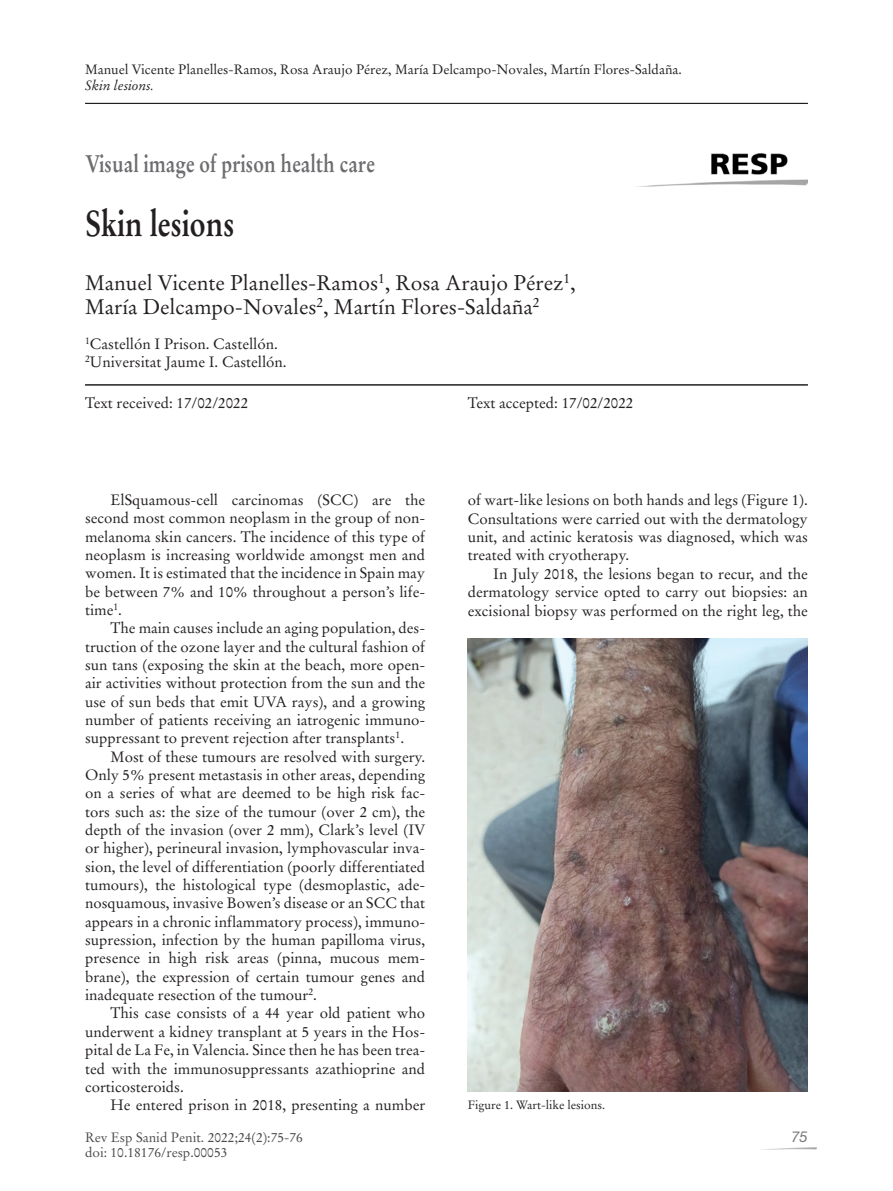
<style>
.page{position:relative;width:893px;height:1191px;background:#fff}
.page>*{position:absolute;margin:0;border:0;box-sizing:border-box;transform-origin:0 0}
.t1{font:700 36px "Stempel Garamond LT Std";color:#231f20;scale:.8 1}
.t2{font:700 24px "Stempel Garamond LT Std";color:#6c6d70;scale:.8 1}
.t3{font:21px/24px "Stempel Garamond LT Std";color:#231f20}
.t4{font:15px/18.3px "Stempel Garamond LT Std";color:#231f20;text-align:justify}
.t5{font:italic 15px "Helvetica Neue LT Std";color:#76787b}
.t6{font:13.5px "Stempel Garamond LT Std";color:#231f20}
.t7{font:13.5px "Stempel Garamond LT Std";color:#4b4c4d}
.t8{font:italic 13.5px "Stempel Garamond LT Std";color:#231f20}
.t9{font:12px "Stempel Garamond LT Std";color:#231f20}
</style>
<div class="page">
<hr style="left:85px;top:103px;width:723px;height:1px;background:#231f20">
<hr style="left:85px;top:384px;width:723px;height:2px;background:#231f20">
<img style="left:637px;top:153px;width:171px;height:34px">
<img style="left:468px;top:638px;width:340px;height:453px">
<p class="t6" style="left:85px;top:62px;width:598px">Manuel Vicente Planelles-Ramos, Rosa Araujo Pérez, María Delcampo-Novales, Martín Flores-Saldaña.</p>
<p class="t8" style="left:85px;top:77px;width:71px">Skin lesions.</p>
<h2 class="t2" style="left:85px;top:149px;width:364px">Visual image of prison health care</h2>
<h1 class="t1" style="left:85px;top:202px;width:189px">Skin lesions</h1>
<h3 class="t3" style="left:85px;top:271px;width:492px">Manuel Vicente Planelles-Ramos<sup>1</sup>, Rosa Araujo Pérez<sup>1</sup>,<br>María Delcampo-Novales<sup>2</sup>, Martín Flores-Saldaña<sup>2</sup></h3>
<p class="t4" style="left:85px;top:335px;width:203px"><sup>1</sup>Castellón I Prison. Castellón.<br><sup>2</sup>Universitat Jaume I. Castellón.</p>
<p class="t4" style="left:85px;top:393px;width:165px">Text received: 17/02/2022</p>
<p class="t4" style="left:468px;top:393px;width:167px">Text accepted: 17/02/2022</p>
<p class="t4" style="left:85px;top:491px;width:342px;text-indent:26px">ElSquamous-cell carcinomas (SCC) are the second most common neoplasm in the group of non&shy;melanoma skin cancers. The incidence of this type of neoplasm is increasing worldwide amongst men and women. It is estimated that the incidence in Spain may be between 7% and 10% throughout a person’s life&shy;time<sup>1</sup>.</p>
<p class="t4" style="left:85px;top:619px;width:342px;text-indent:26px">The main causes include an aging population, des&shy;truction of the ozone layer and the cultural fashion of sun tans (exposing the skin at the beach, more open&shy;air activities without protection from the sun and the use of sun beds that emit UVA rays), and a growing number of patients receiving an iatrogenic immuno&shy;suppressant to prevent rejection after transplants<sup>1</sup>.</p>
<p class="t4" style="left:85px;top:747px;width:342px;text-indent:26px">Most of these tumours are resolved with surgery.<br>Only 5% present metastasis in other areas, depending on a series of what are deemed to be high risk fac&shy;tors such as: the size of the tumour (over 2 cm), the depth of the invasion (over 2 mm), Clark’s level (IV or higher), perineural invasion, lymphovascular inva&shy;sion, the level of differentiation (poorly differentiated tumours), the histological type (desmoplastic, ade&shy;nosquamous, invasive Bowen’s disease or an SCC that appears in a chronic inflammatory process), immuno&shy;supression, infection by the human papilloma virus, presence in high risk areas (pinna, mucous mem&shy;brane), the expression of certain tumour genes and inadequate resection of the tumour<sup>2</sup>.</p>
<p class="t4" style="left:85px;top:1004px;width:342px;text-indent:26px">This case consists of a 44 year old patient who underwent a kidney transplant at 5 years in the Hos&shy;pital de La Fe, in Valencia. Since then he has been trea&shy;ted with the immunosuppressants azathioprine and corticosteroids.</p>
<p class="t4" style="left:111px;top:1096px;width:316px">He entered prison in 2018, presenting a number</p>
<p class="t9" style="left:468px;top:1097px;width:139px">Figure 1. Wart-like lesions.</p>
<p class="t4" style="left:468px;top:491px;width:342px">of wart-like lesions on both hands and legs (Figure 1).<br>Consultations were carried out with the dermatology unit, and actinic keratosis was diagnosed, which was treated with cryotherapy.</p>
<p class="t4" style="left:468px;top:564px;width:342px;text-indent:26px">In July 2018, the lesions began to recur, and the dermatology service opted to carry out biopsies: an excisional biopsy was performed on the right leg, the</p>
<p class="t7" style="left:85px;top:1129px;width:219px">Rev Esp Sanid Penit. 2022;24(2):75-76</p>
<p class="t5" style="left:791px;top:1127px;width:18px">75</p>
<p class="t7" style="left:85px;top:1144px;width:144px">doi: 10.18176/resp.00053</p>
</div>
